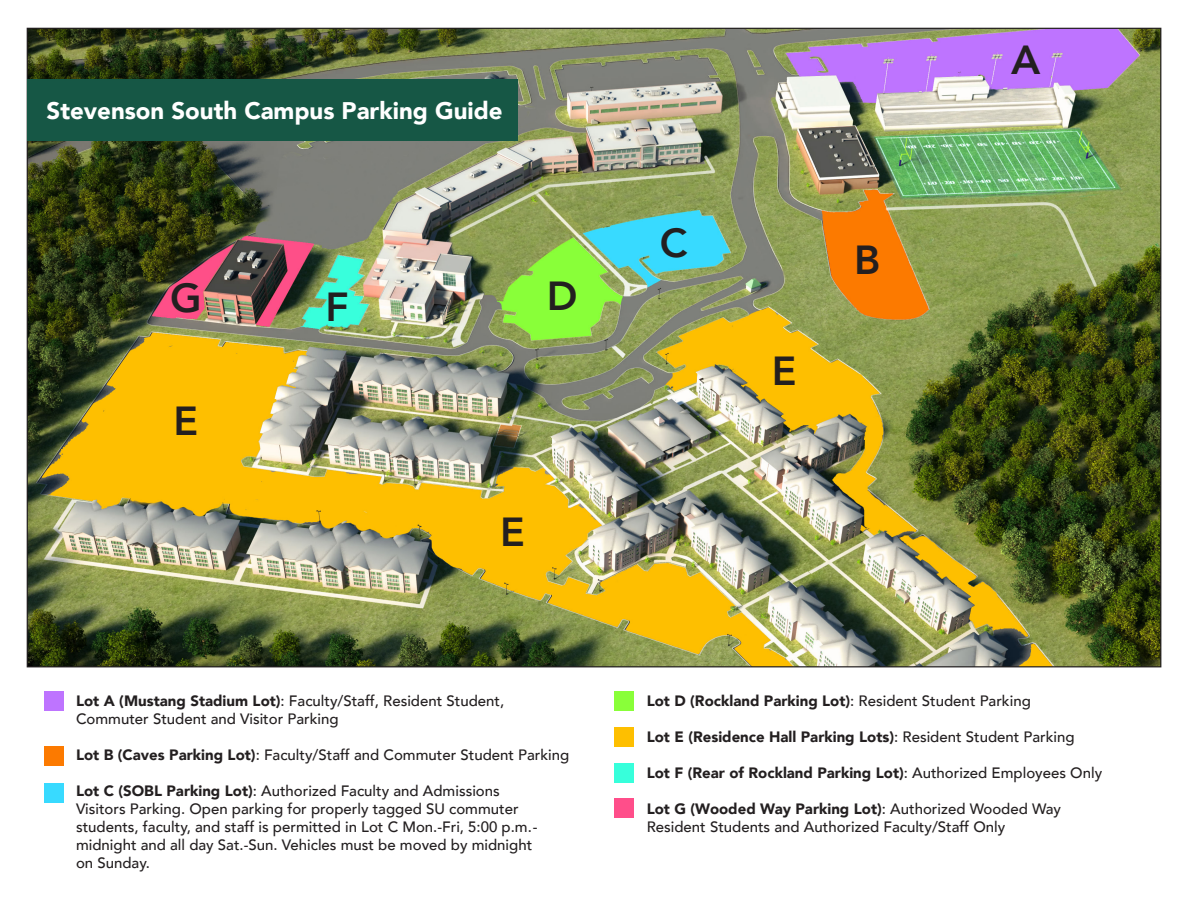
<style>
.page{position:relative;width:1188px;height:918px;background:#fff}
.page>*{position:absolute;margin:0;border:0;box-sizing:border-box;transform-origin:0 0}
.t1{font:800 40.5px "Avenir";color:#231f20}
.t2{font:900 24px "Avenir";color:#fff}
.t3{font:500 15px "Avenir";color:#231f20}
.t4{font:900 15px "Avenir";color:#231f20}
.s1{font-weight:900}
.s2{font-weight:500}
</style>
<div class="page">
<img style="left:29px;top:30px;width:1130px;height:635px">
<div style="left:44px;top:691px;width:20px;height:19px;background:#be74ff"></div>
<div style="left:614px;top:691px;width:20px;height:19px;background:#89ff39"></div>
<div style="left:614px;top:727px;width:20px;height:20px;background:#febf00"></div>
<div style="left:614px;top:763px;width:20px;height:20px;background:#37ffdb"></div>
<div style="left:614px;top:799px;width:20px;height:19px;background:#ff4e8a"></div>
<div style="left:44px;top:746px;width:20px;height:20px;background:#fc7a00"></div>
<div style="left:44px;top:783px;width:20px;height:20px;background:#38daff"></div>
<div style="left:27px;top:79px;width:490px;height:61px;background:#165745"></div>
<p class="t2" style="left:47px;top:90px;width:457px">Stevenson South Campus Parking Guide</p>
<p class="t1" style="left:170px;top:266px;width:33px">G</p>
<p class="t1" style="left:325px;top:275px;width:25px">F</p>
<p class="t1" style="left:173px;top:389px;width:26px">E</p>
<p class="t1" style="left:547px;top:265px;width:32px">D</p>
<p class="t1" style="left:500px;top:501px;width:26px">E</p>
<p class="t3" style="left:76px;top:687px;width:430px"><span class="s1">Lot A (Mustang Stadium Lot)</span>: Faculty/Staff, Resident Student,</p>
<p class="t3" style="left:76px;top:705px;width:264px">Commuter Student and Visitor Parking</p>
<p class="t3" style="left:76px;top:741px;width:495px"><span class="s1">Lot B (Caves Parking Lot)</span>: Faculty/Staff and Commuter Student Parking</p>
<p class="t3" style="left:76px;top:777px;width:425px"><span class="s1">Lot C (SOBL Parking Lot)</span>: Authorized Faculty and Admissions</p>
<p class="t3" style="left:76px;top:795px;width:444px">Visitors Parking. Open parking for properly tagged SU commuter</p>
<p class="t3" style="left:76px;top:813px;width:463px">students, faculty, and staff is permitted in Lot C Mon.-Fri, 5:00 p.m.-</p>
<p class="t3" style="left:76px;top:831px;width:458px">midnight and all day Sat.-Sun. Vehicles must be moved by midnight</p>
<p class="t3" style="left:76px;top:849px;width:75px">on Sunday.</p>
<p class="t1" style="left:660px;top:212px;width:29px">C</p>
<p class="t1" style="left:772px;top:339px;width:26px">E</p>
<p class="t1" style="left:854px;top:229px;width:28px">B</p>
<p class="t1" style="left:1011px;top:28px;width:31px">A</p>
<p class="t4" style="left:647px;top:687px;width:386px">Lot D (Rockland Parking Lot)<span class="s2">: Resident Student Parking</span></p>
<p class="t4" style="left:647px;top:723px;width:430px">Lot E (Residence Hall Parking Lots)<span class="s2">: Resident Student Parking</span></p>
<p class="t4" style="left:647px;top:759px;width:457px">Lot F (Rear of Rockland Parking Lot)<span class="s2">: Authorized Employees Only</span></p>
<p class="t4" style="left:647px;top:795px;width:416px">Lot G (Wooded Way Parking Lot)<span class="s2">: Authorized Wooded Way</span></p>
<p class="t3" style="left:647px;top:813px;width:360px">Resident Students and Authorized Faculty/Staff Only</p>
</div>
